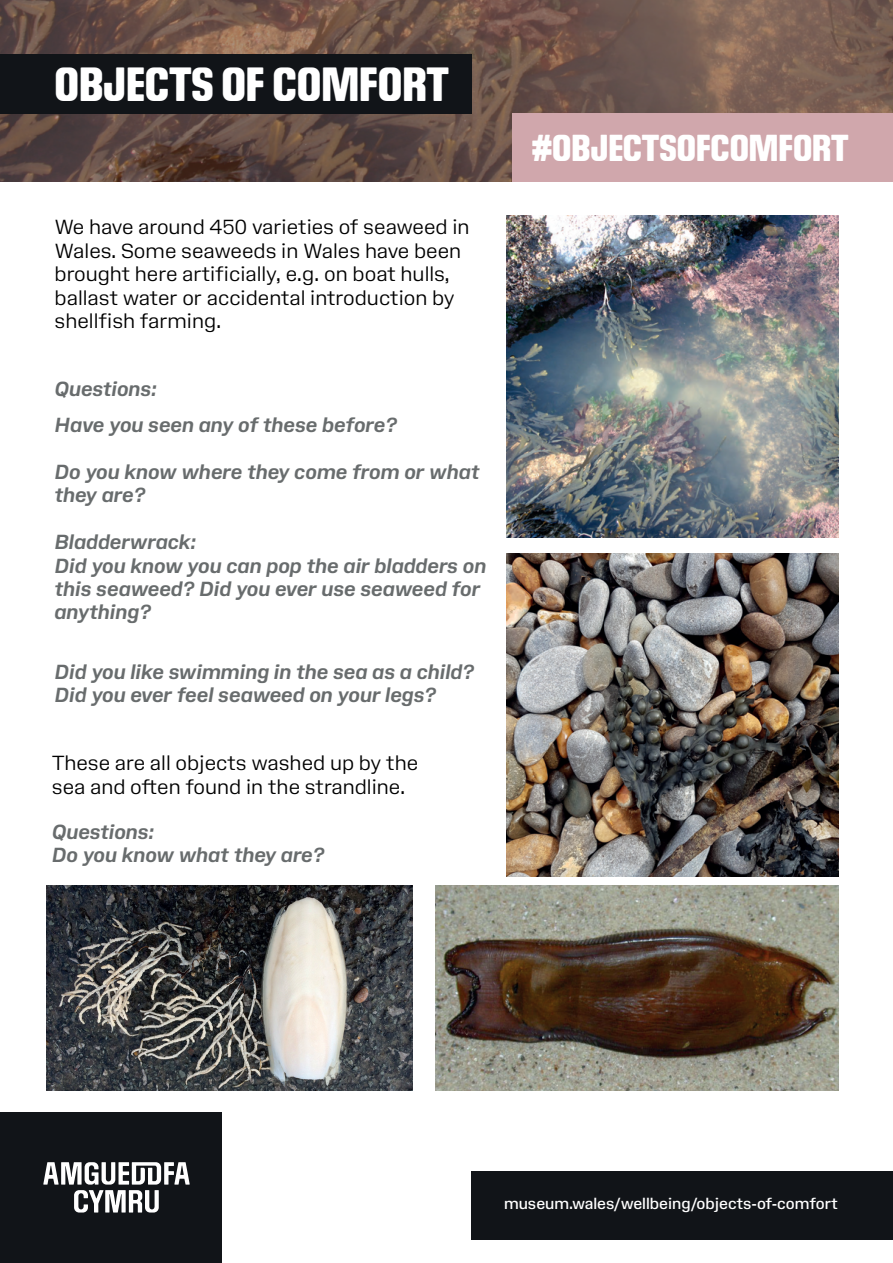
<style>
.page{position:relative;width:893px;height:1263px;background:#fff}
.page>*{position:absolute;margin:0;border:0;box-sizing:border-box;transform-origin:0 0}
.t1{font:48px "Amgueddfa Headline Wales";color:#fff}
.t2{font:37.5px "Amgueddfa Headline Wales";color:#fff}
.t3{font:italic 700 19.5px/23.4px "Amgueddfa Body";color:#686c6d}
.t4{font:300 19.5px/23.4px "Amgueddfa Body";color:#000}
.t5{font:15px "Amgueddfa Body";color:#fff}
</style>
<div class="page">
<img style="left:0;top:0;width:893px;height:182px">
<div style="left:512px;top:113px;width:381px;height:69px;background:#d0a7ac"></div>
<img style="left:507px;top:215px;width:332px;height:323px">
<img style="left:507px;top:554px;width:332px;height:322px">
<img style="left:46px;top:885px;width:366px;height:205px">
<img style="left:435px;top:885px;width:404px;height:205px">
<div style="left:0;top:54px;width:471px;height:59px;background:#111418"></div>
<div style="left:471px;top:1171px;width:422px;height:69px;background:#111418"></div>
<div style="left:0;top:1112px;width:222px;height:151px;background:#111418"></div>
<svg style="left:43px;top:1162px;width:147px;height:22px"></svg>
<svg style="left:74px;top:1190px;width:85px;height:22px"></svg>
<h1 class="t1" style="left:54px;top:60px;width:396px">OBJECTS OF COMFORT</h1>
<p class="t4" style="left:54px;top:216px;width:417px">We have around 450 varieties of seaweed in Wales. Some seaweeds in Wales have been brought here artificially, e.g. on boat hulls, ballast water or accidental introduction by shellfish farming.</p>
<p class="t3" style="left:54px;top:371px;width:344px;line-height:36.2px">Questions:<br>Have you seen any of these before?</p>
<p class="t3" style="left:54px;top:461px;width:426px">Do you know where they come from or what they are?</p>
<p class="t3" style="left:54px;top:531px;width:433px">Bladderwrack:<br>Did you know you can pop the air bladders on this seaweed? Did you ever use seaweed for anything?</p>
<p class="t3" style="left:54px;top:661px;width:421px">Did you like swimming in the sea as a child?<br>Did you ever feel seaweed on your legs?</p>
<p class="t4" style="left:52px;top:751px;width:368px">These are all objects washed up by the sea and often found in the strandline.</p>
<p class="t3" style="left:52px;top:820px;width:274px">Questions:<br>Do you know what they are?</p>
<h2 class="t2" style="left:532px;top:129px;width:319px">#OBJECTSOFCOMFORT</h2>
<p class="t5" style="left:504px;top:1194px;width:335px">museum.wales/wellbeing/objects-of-comfort</p>
</div>
